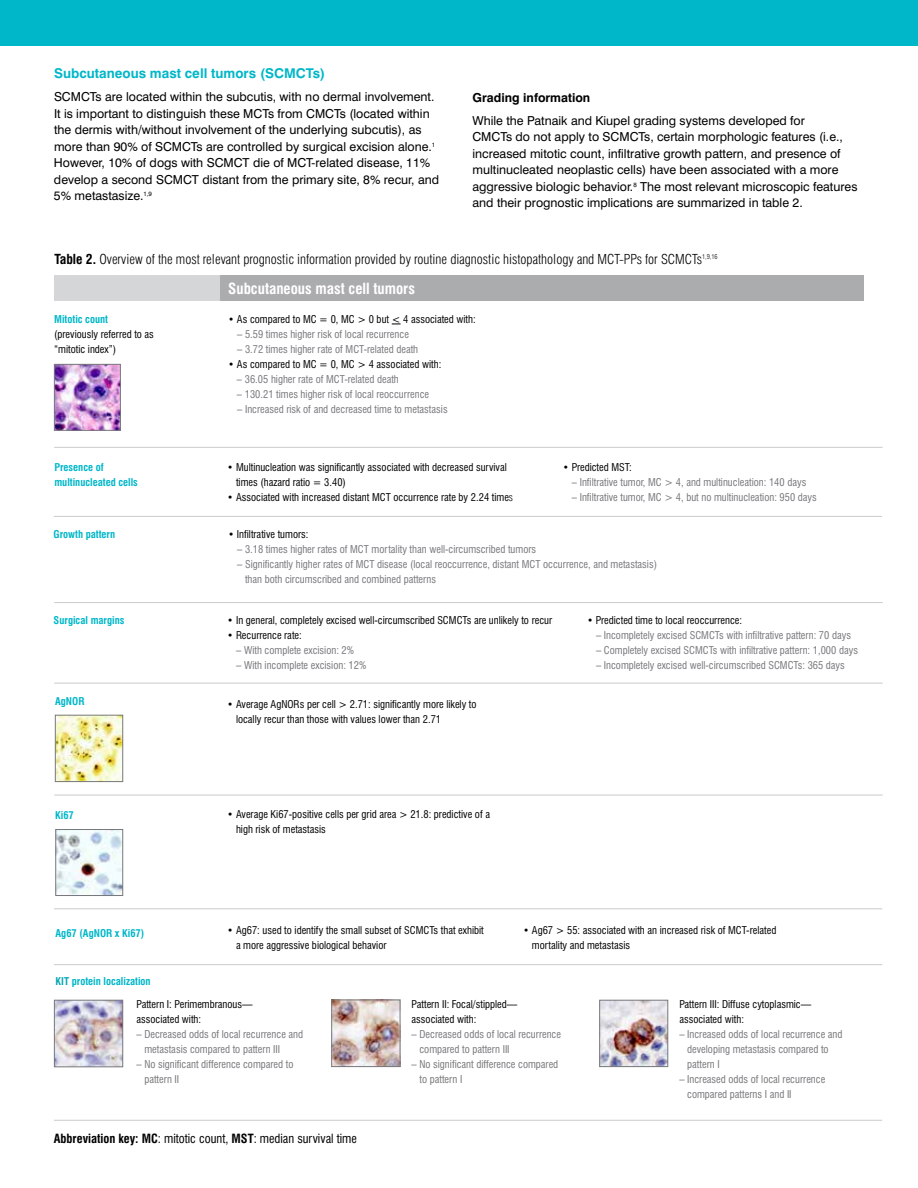
<style>
.page{position:relative;width:918px;height:1188px;background:#fff}
.page>*{position:absolute;margin:0;border:0;box-sizing:border-box;transform-origin:0 0}
.t1{font:700 condensed 15px "Swiss 721 BT";color:#fff}
.t2{font:300 condensed 13.5px "Swiss 721 BT";color:#000}
.t3{font:700 13.5px "Swiss 721 BT";color:#00b7c9}
.t4{font:12.3px/16.5px "Swiss 721 BT";color:#000}
.t5{font:condensed 12.3px "Swiss 721 BT";color:#000}
.t6{font:700 12.3px "Swiss 721 BT";color:#000}
.t7{font:condensed 10.5px/15px "Swiss 721 BT";color:#77787b}
.t8{font:condensed 10.5px/15px "Swiss 721 BT";color:#000}
.t9{font:700 condensed 10.5px/15px "Swiss 721 BT";color:#00b7c9}
.s1{font-weight:700}
.s2{font-weight:300}
.s3{color:#06a7b4}
</style>
<div class="page">
<div style="left:0;top:0;width:918px;height:46px;background:#00b7c9"></div>
<div style="left:54px;top:276px;width:170px;height:25px;background:#d5d6d7"></div>
<img style="left:57px;top:717px;width:64px;height:63px">
<div style="left:55px;top:715px;width:68px;height:67px;border:1px solid #77787b"></div>
<img style="left:56px;top:366px;width:63px;height:63px">
<div style="left:54px;top:364px;width:67px;height:67px;border:1px solid #77787b"></div>
<hr style="left:54px;top:447px;width:829px;height:1px;background:#cacbcd">
<hr style="left:54px;top:516px;width:828px;height:1px;background:#cacbcd">
<hr style="left:54px;top:602px;width:829px;height:1px;background:#cacbcd">
<hr style="left:54px;top:683px;width:829px;height:1px;background:#cacbcd">
<hr style="left:54px;top:795px;width:829px;height:1px;background:#cacbcd">
<div style="left:221px;top:276px;width:643px;height:25px;background:#abacae"></div>
<img style="left:58px;top:831px;width:63px;height:63px">
<div style="left:56px;top:829px;width:67px;height:67px;border:1px solid #77787b"></div>
<hr style="left:54px;top:908px;width:828px;height:1px;background:#cacbcd">
<hr style="left:54px;top:964px;width:828px;height:1px;background:#cacbcd">
<img style="left:56px;top:1002px;width:65px;height:63px">
<div style="left:54px;top:1000px;width:69px;height:67px;border:1px solid #77787b"></div>
<img style="left:334px;top:1002px;width:64px;height:63px">
<div style="left:332px;top:1000px;width:68px;height:67px;border:1px solid #77787b"></div>
<img style="left:601px;top:1002px;width:65px;height:63px">
<div style="left:599px;top:1000px;width:69px;height:67px;border:1px solid #77787b"></div>
<hr style="left:54px;top:1120px;width:828px;height:1px;background:#cacbcd">
<p class="t3" style="left:54px;top:65px;width:273px">Subcutaneous mast cell tumors (SCMCTs)</p>
<p class="t4" style="left:54px;top:89px;width:387px">SCMCTs are located within the subcutis, with no dermal involvement.<br>It is important to distinguish these MCTs from CMCTs (located within the dermis with/without involvement of the underlying subcutis), as more than 90% of SCMCTs are controlled by surgical excision alone.<sup>1<br></sup>However, 10% of dogs with SCMCT die of MCT-related disease, 11% develop a second SCMCT distant from the primary site, 8% recur, and 5% metastasize.<sup>1,9</sup></p>
<p class="t6" style="left:472px;top:90px;width:119px">Grading information</p>
<p class="t4" style="left:472px;top:112px;width:387px">While the Patnaik and Kiupel grading systems developed for<br>CMCTs do not apply to SCMCTs, certain morphologic features (i.e., increased mitotic count, infiltrative growth pattern, and presence of multinucleated neoplastic cells) have been associated with a more aggressive biologic behavior.<sup>8</sup> The most relevant microscopic features and their prognostic implications are summarized in table 2.</p>
<p class="t2" style="left:54px;top:251px;width:665px"><span class="s1">Table 2.</span> Overview of the most relevant prognostic information provided by routine diagnostic histopathology and MCT-PPs for SCMCTs<sup>1,9,16</sup></p>
<p class="t9" style="left:54px;top:312px;width:55px">Mitotic count</p>
<p class="t8" style="left:54px;top:327px;width:101px">(previously referred to as “mitotic index”)</p>
<h1 class="t1" style="left:228px;top:279px;width:188px">Subcutaneous mast cell tumors</h1>
<p class="t8" style="left:228px;top:312px;width:249px">• As compared to MC = 0, MC &gt; 0 but &lt; 4 associated with:</p>
<p class="t7" style="left:237px;top:327px;width:173px">– 5.59 times higher risk of local recurrence</p>
<p class="t7" style="left:237px;top:342px;width:183px">– 3.72 times higher rate of MCT-related death</p>
<p class="t8" style="left:228px;top:357px;width:215px">• As compared to MC = 0, MC &gt; 4 associated with:</p>
<p class="t7" style="left:237px;top:372px;width:163px">– 36.05 higher rate of MCT-related death</p>
<p class="t7" style="left:237px;top:387px;width:194px">– 130.21 times higher risk of local reoccurrence</p>
<p class="t7" style="left:237px;top:402px;width:212px">– Increased risk of and decreased time to metastasis</p>
<p class="t8" style="left:563px;top:460px;width:70px">• Predicted MST:</p>
<p class="t7" style="left:572px;top:475px;width:236px">– Infiltrative tumor, MC &gt; 4, and multinucleation: 140 days</p>
<p class="t7" style="left:572px;top:490px;width:247px">– Infiltrative tumor, MC &gt; 4, but no multinucleation: 950 days</p>
<p class="t9" style="left:54px;top:460px;width:85px">Presence of multinucleated cells</p>
<p class="t8" style="left:236px;top:460px;width:272px;text-indent:-9px">• Multinucleation was significantly associated with decreased survival times (hazard ratio = 3.40)</p>
<p class="t8" style="left:227px;top:490px;width:287px">• Associated with increased distant MCT occurrence rate by 2.24 time<span class="s2">s</span></p>
<p class="t8" style="left:228px;top:527px;width:82px">• Infiltrative tumors:</p>
<p class="t7" style="left:237px;top:542px;width:301px">– 3.18 times higher rates of MCT mortality than well-circumscribed tumors</p>
<p class="t7" style="left:245px;top:557px;width:413px;text-indent:-8px">– Significantly higher rates of MCT disease (local reoccurrence, distant MCT occurrence, and metastasis) than both circumscribed and combined patterns</p>
<p class="t9" style="left:54px;top:526px;width:63px">Growth pattern</p>
<p class="t9" style="left:54px;top:613px;width:72px">Surgical margins</p>
<p class="t8" style="left:227px;top:612px;width:326px">• In general, completely excised well-circumscribed SCMCTs are unlikely to recur</p>
<p class="t8" style="left:227px;top:627px;width:76px">• Recurrence rate:</p>
<p class="t7" style="left:236px;top:642px;width:119px">– With complete excision: 2%</p>
<p class="t7" style="left:236px;top:657px;width:132px">– With incomplete excision: 12%</p>
<p class="t9" style="left:55px;top:694px;width:31px">AgNOR</p>
<p class="t8" style="left:236px;top:696px;width:242px;text-indent:-9px">• Average AgNORs per cell &gt; 2.71: significantly more likely to locally recur than those with values lower than 2.71</p>
<p class="t9" style="left:55px;top:808px;width:20px">Ki67</p>
<p class="t8" style="left:236px;top:807px;width:256px;text-indent:-9px">• Average Ki67-positive cells per grid area &gt; 21.8: predictive of a high risk of metastasis</p>
<p class="t8" style="left:587px;top:612px;width:157px">• Predicted time to local reoccurrence:</p>
<p class="t7" style="left:596px;top:627px;width:257px">– Incompletely excised SCMCTs with infiltrative pattern: 70 days</p>
<p class="t7" style="left:596px;top:642px;width:263px">– Completely excised SCMCTs with infiltrative pattern: 1,000 days</p>
<p class="t7" style="left:596px;top:657px;width:250px">– Incompletely excised well-circumscribed SCMCTs: 365 days</p>
<p class="t9" style="left:56px;top:925px;width:90px">Ag67 (AgNOR x Ki67)</p>
<p class="t8" style="left:236px;top:923px;width:249px;text-indent:-9px">• Ag67: used to identify the small subset of SCMCTs that exhibit a more aggressive biological behavior</p>
<p class="t8" style="left:532px;top:923px;width:246px;text-indent:-9px">• Ag67 &gt; 55: associated with an increased risk of MCT-related mortality and metastasis</p>
<p class="t9" style="left:56px;top:974px;width:97px"><span class="s3">KIT</span> protein localization</p>
<p class="t8" style="left:136px;top:997px;width:118px">Pattern I: Perimembranous— associated with:</p>
<p class="t7" style="left:144px;top:1027px;width:160px;text-indent:-8px">– Decreased odds of local recurrence and metastasis compared to pattern III</p>
<p class="t7" style="left:144px;top:1057px;width:151px;text-indent:-8px">– No significant difference compared to pattern II</p>
<p class="t5" style="left:54px;top:1132px;width:305px"><span class="s1">Abbreviation key: MC</span>: mitotic count, <span class="s1">MST</span>: median survival time</p>
<p class="t8" style="left:412px;top:997px;width:107px">Pattern II: Focal/stippled— associated with:</p>
<p class="t7" style="left:419px;top:1027px;width:143px;text-indent:-8px">– Decreased odds of local recurrence compared to pattern III</p>
<p class="t7" style="left:419px;top:1057px;width:140px;text-indent:-8px">– No significant difference compared to pattern I</p>
<p class="t8" style="left:679px;top:997px;width:133px">Pattern III: Diffuse cytoplasmic— associated with:</p>
<p class="t7" style="left:687px;top:1027px;width:157px;text-indent:-8px">– Increased odds of local recurrence and developing metastasis compared to pattern I</p>
<p class="t7" style="left:687px;top:1072px;width:140px;text-indent:-8px">– Increased odds of local recurrence compared patterns I and II</p>
</div>
